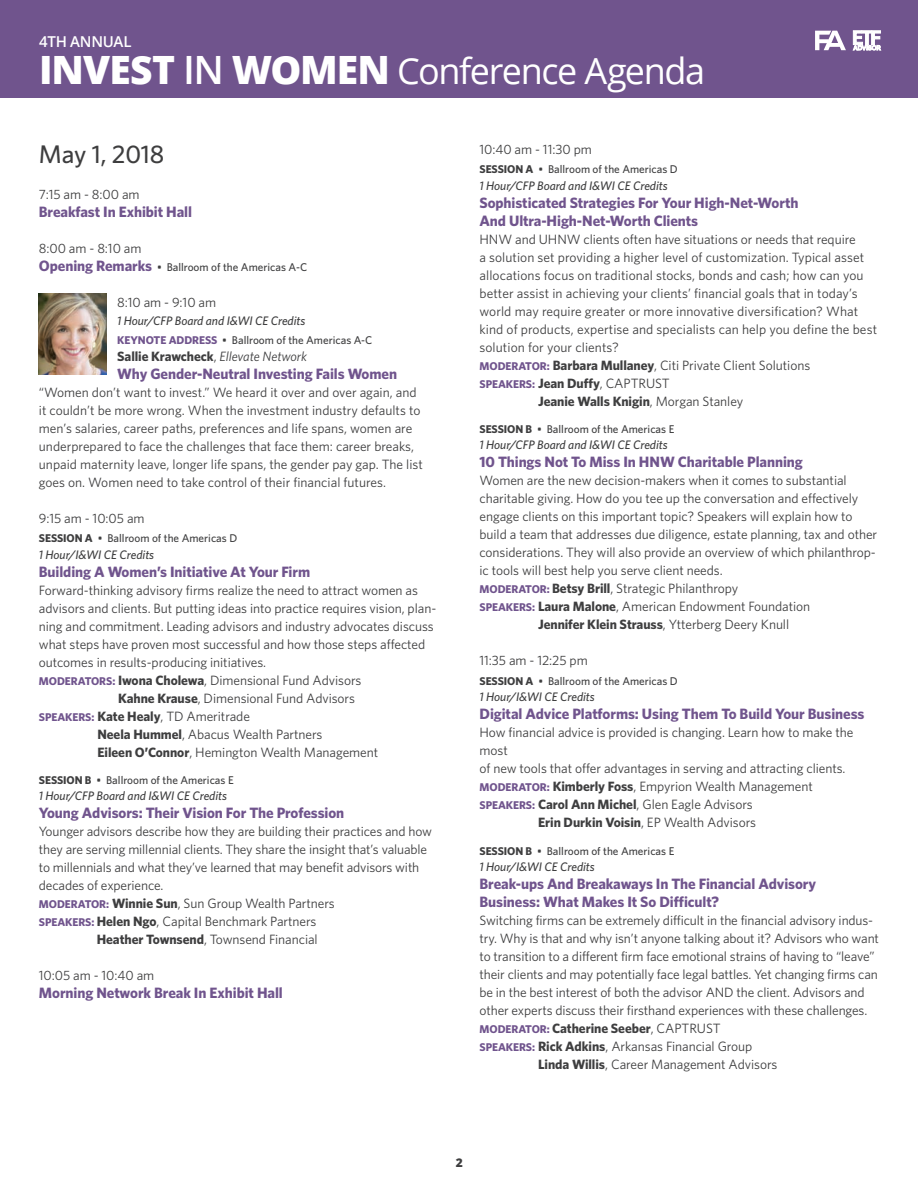
<style>
.page{position:relative;width:918px;height:1188px;background:#fff}
.page>*{position:absolute;margin:0;border:0;box-sizing:border-box;transform-origin:0 0}
.t1{font:36px "Open Sans";letter-spacing:-.04em;color:#fff}
.t2{font:500 25.5px "Whitney";letter-spacing:-.005em;color:#3e3e3f}
.t3{font:700 15px/18px "Whitney";letter-spacing:-.005em;color:#70548d}
.t4{font:600 15px "Open Sans";letter-spacing:-.02em;color:#fff}
.t5{font:13.5px/18px "Whitney";letter-spacing:-.005em;color:#3e3e3f}
.t6{font:700 13.5px "Whitney";letter-spacing:-.005em;color:#3e3e3f}
.t7{font:italic 500 12.3px "Whitney";letter-spacing:-.005em;color:#3e3e3f}
.t8{font:800 12px "Open Sans";color:#3e3e3f}
.t9{font:500 11.25px "Whitney";color:#3e3e3f}
.t10{font:700 11.25px "Whitney";letter-spacing:-.005em;color:#70548d}
.s1{font-weight:800;font-size:39px}
.s2{font-weight:600;font-size:39px}
.s3{font-weight:700;font-size:15px;color:#70548d}
.s4{font-weight:700;color:#70548d}
.s5{font-weight:400}
.s6{font-weight:400;font-style:italic}
.s7{font-weight:700}
.s8{font-weight:700;font-size:11.25px;color:#70548d}
.s9{font-size:13.5px;color:#3e3e3f}
.s10{font-weight:400;font-size:13.5px;color:#3e3e3f}
.s11{font-size:11.25px;color:#70548d}
</style>
<div class="page">
<img style="left:39px;top:294px;width:67px;height:80px">
<div style="left:0;top:0;width:918px;height:98px;background:#70548d"></div>
<svg style="left:853px;top:31px;width:28px;height:19px"></svg>
<svg style="left:815px;top:31px;width:31px;height:19px"></svg>
<p class="t4" style="left:39px;top:31px;width:94px">4TH ANNUAL</p>
<h1 class="t1" style="left:39px;top:46px;width:667px"><span class="s1">INVEST</span> <span class="s2">IN</span> <span class="s1">WOMEN</span> Conference Agenda</h1>
<h2 class="t2" style="left:39px;top:138px;width:127px">May 1, 2018</h2>
<p class="t5" style="left:39px;top:185px;width:102px">7:15 am - 8:00 am</p>
<p class="t3" style="left:39px;top:202px;width:155px">Breakfast In Exhibit Hall</p>
<p class="t5" style="left:39px;top:239px;width:104px">8:00 am - 8:10 am</p>
<p class="t9" style="left:39px;top:260px;width:270px"><span class="s3">Opening Remarks</span> • Ballroom of the Americas A-C</p>
<p class="t5" style="left:117px;top:293px;width:101px">8:10 am - 9:10 am</p>
<p class="t7" style="left:117px;top:313px;width:190px">1 Hour/CFP Board and I&amp;WI CE Credits</p>
<p class="t9" style="left:117px;top:333px;width:257px"><span class="s4">Keynote Address</span> • Ballroom of the Americas A-C</p>
<p class="t6" style="left:117px;top:348px;width:191px">Sallie Krawcheck<span class="s5">,</span> <span class="s6">Ellevate Network</span></p>
<p class="t3" style="left:117px;top:364px;width:281px">Why Gender-Neutral Investing Fails Women</p>
<p class="t5" style="left:39px;top:383px;width:386px">“Women don’t want to invest.” We heard it over and over again, and it couldn’t be more wrong. When the investment industry defaults to men’s salaries, career paths, preferences and life spans, women are underprepared to face the challenges that face them: career breaks, unpaid maternity leave, longer life spans, the gender pay gap. The list goes on. Women need to take control of their financial futures.</p>
<p class="t5" style="left:39px;top:509px;width:107px">9:15 am - 10:05 am</p>
<p class="t9" style="left:39px;top:531px;width:200px"><span class="s7">Session A</span> • Ballroom of the Americas D</p>
<p class="t7" style="left:39px;top:547px;width:117px">1 Hour/I&amp;WI CE Credits</p>
<p class="t3" style="left:39px;top:562px;width:273px">Building A Women’s Initiative At Your Firm</p>
<p class="t5" style="left:39px;top:581px;width:381px">Forward-thinking advisory firms realize the need to attract women as</p>
<p class="t5" style="left:39px;top:599px;width:399px">advisors and clients. But putting ideas into practice requires vision, plan-</p>
<p class="t5" style="left:39px;top:617px;width:396px">ning and commitment. Leading advisors and industry advocates discuss</p>
<p class="t5" style="left:39px;top:635px;width:388px">what steps have proven most successful and how those steps affected</p>
<p class="t5" style="left:39px;top:653px;width:229px">outcomes in results-producing initiatives.</p>
<p class="t5" style="left:39px;top:671px;width:324px"><span class="s8">Moderators:</span> <span class="s7">Iwona Cholewa</span>, Dimensional Fund Advisors</p>
<p class="t5" style="left:118px;top:689px;width:238px"><span class="s7">Kahne Krause</span>, Dimensional Fund Advisors</p>
<p class="t5" style="left:39px;top:707px;width:213px"><span class="s8">Speakers:</span> <span class="s7">Kate Healy</span>, TD Ameritrade</p>
<p class="t5" style="left:97px;top:725px;width:227px"><span class="s7">Neela Hummel</span>, Abacus Wealth Partners</p>
<p class="t5" style="left:97px;top:743px;width:282px"><span class="s7">Eileen O’Connor</span>, Hemington Wealth Management</p>
<p class="t9" style="left:39px;top:773px;width:196px"><span class="s7">Session B</span> • Ballroom of the Americas E</p>
<p class="t7" style="left:39px;top:789px;width:190px">1 Hour/CFP Board and I&amp;WI CE Credits</p>
<p class="t3" style="left:39px;top:804px;width:307px">Young Advisors: Their Vision For The Profession</p>
<p class="t5" style="left:39px;top:822px;width:395px">Younger advisors describe how they are building their practices and how</p>
<p class="t5" style="left:39px;top:840px;width:390px">they are serving millennial clients. They share the insight that’s valuable</p>
<p class="t5" style="left:39px;top:858px;width:382px">to millennials and what they’ve learned that may benefit advisors with</p>
<p class="t5" style="left:39px;top:876px;width:126px">decades of experience.</p>
<p class="t5" style="left:39px;top:894px;width:298px"><span class="s8">Moderator:</span> <span class="s7">Winnie Sun</span>, Sun Group Wealth Partners</p>
<p class="t5" style="left:39px;top:912px;width:279px"><span class="s8">Speakers:</span> <span class="s7">Helen Ngo</span>, Capital Benchmark Partners</p>
<p class="t5" style="left:97px;top:930px;width:223px"><span class="s7">Heather Townsend</span>, Townsend Financial</p>
<p class="t5" style="left:39px;top:966px;width:117px">10:05 am - 10:40 am</p>
<p class="t3" style="left:39px;top:984px;width:245px">Morning Network Break In Exhibit Hall</p>
<p class="t5" style="left:480px;top:140px;width:114px">10:40 am - 11:30 pm</p>
<p class="t9" style="left:480px;top:163px;width:200px"><span class="s7">Session A</span> • Ballroom of the Americas D</p>
<p class="t7" style="left:480px;top:178px;width:190px">1 Hour/CFP Board and I&amp;WI CE Credits</p>
<p class="t3" style="left:480px;top:193px;width:320px">Sophisticated Strategies For Your High-Net-Worth<br>And Ultra-High-Net-Worth Clients</p>
<p class="t5" style="left:480px;top:230px;width:399px">HNW and UHNW clients often have situations or needs that require<br>a solution set providing a higher level of customization. Typical asset allocations focus on traditional stocks, bonds and cash; how can you better assist in achieving your clients’ financial goals that in today’s world may require greater or more innovative diversification? What kind of products, expertise and specialists can help you define the best solution for your clients?<br><span class="s8">Moderator:</span> <span class="s7">Barbara Mullaney</span>, Citi Private Client Solutions</p>
<p class="t10" style="left:480px;top:377px;width:192px">Speakers: <span class="s9">Jean Duffy</span><span class="s10">, CAPTRUST</span></p>
<p class="t6" style="left:538px;top:393px;width:207px">Jeanie Walls Knigin<span class="s5">, Morgan Stanley</span></p>
<p class="t9" style="left:480px;top:422px;width:196px"><span class="s7">Session B</span> • Ballroom of the Americas E</p>
<p class="t7" style="left:480px;top:438px;width:190px">1 Hour/CFP Board and I&amp;WI CE Credits</p>
<p class="t3" style="left:480px;top:453px;width:325px">10 Things Not To Miss In HNW Charitable Planning</p>
<p class="t5" style="left:480px;top:472px;width:369px">Women are the new decision-makers when it comes to substantial</p>
<p class="t5" style="left:480px;top:490px;width:380px">charitable giving. How do you tee up the conversation and effectively</p>
<p class="t5" style="left:480px;top:507px;width:375px">engage clients on this important topic? Speakers will explain how to</p>
<p class="t5" style="left:480px;top:525px;width:399px">build a team that addresses due diligence, estate planning, tax and other</p>
<p class="t5" style="left:480px;top:543px;width:398px">considerations. They will also provide an overview of which philanthrop-</p>
<p class="t5" style="left:480px;top:561px;width:245px">ic tools will best help you serve client needs.</p>
<p class="t5" style="left:480px;top:580px;width:260px"><span class="s8">Moderator:</span> <span class="s7">Betsy Brill</span>, Strategic Philanthropy</p>
<p class="t5" style="left:480px;top:598px;width:332px"><span class="s8">Speakers:</span> <span class="s7">Laura Malone</span>, American Endowment Foundation</p>
<p class="t6" style="left:538px;top:617px;width:253px">Jennifer Klein Strauss<span class="s5">, Ytterberg Deery Knull</span></p>
<p class="t5" style="left:480px;top:652px;width:110px">11:35 am - 12:25 pm</p>
<p class="t9" style="left:480px;top:674px;width:200px"><span class="s7">Session A</span> • Ballroom of the Americas D</p>
<p class="t7" style="left:480px;top:690px;width:117px">1 Hour/I&amp;WI CE Credits</p>
<p class="t3" style="left:480px;top:705px;width:387px">Digital Advice Platforms: Using Them To Build Your Business</p>
<p class="t5" style="left:480px;top:724px;width:375px">How financial advice is provided is changing. Learn how to make the</p>
<p class="t5" style="left:480px;top:742px;width:30px">most</p>
<p class="t5" style="left:480px;top:759px;width:368px">of new tools that offer advantages in serving and attracting clients.</p>
<p class="t5" style="left:480px;top:778px;width:335px"><span class="s8">Moderator:</span> <span class="s7">Kimberly Foss</span>, Empyrion Wealth Management</p>
<p class="t5" style="left:480px;top:796px;width:275px"><span class="s8">Speakers:</span> <span class="s7">Carol Ann Michel</span>, Glen Eagle Advisors</p>
<p class="t5" style="left:538px;top:814px;width:220px"><span class="s7">Erin Durkin Voisin</span>, EP Wealth Advisors</p>
<p class="t9" style="left:480px;top:844px;width:196px"><span class="s7">Session B</span> • Ballroom of the Americas E</p>
<p class="t7" style="left:480px;top:859px;width:117px">1 Hour/I&amp;WI CE Credits</p>
<p class="t3" style="left:480px;top:874px;width:338px">Break-ups And Breakaways In The Financial Advisory<br>Business: What Makes It So Difficult?</p>
<p class="t5" style="left:480px;top:911px;width:395px">Switching firms can be extremely difficult in the financial advisory indus-</p>
<p class="t5" style="left:480px;top:929px;width:401px">try. Why is that and why isn’t anyone talking about it? Advisors who want</p>
<p class="t5" style="left:480px;top:947px;width:397px">to transition to a different firm face emotional strains of having to “leave”</p>
<p class="t5" style="left:480px;top:965px;width:400px">their clients and may potentially face legal battles. Yet changing firms can</p>
<p class="t5" style="left:480px;top:983px;width:387px">be in the best interest of both the advisor AND the client. Advisors and</p>
<p class="t5" style="left:480px;top:1001px;width:389px">other experts discuss their firsthand experiences with these challenges.</p>
<p class="t6" style="left:480px;top:1020px;width:243px"><span class="s11">Moderator:</span> Catherine Seeber<span class="s5">, CAPTRUST</span></p>
<p class="t5" style="left:480px;top:1037px;width:274px"><span class="s8">Speakers:</span> <span class="s7">Rick Adkins</span>, Arkansas Financial Group</p>
<p class="t5" style="left:538px;top:1055px;width:241px"><span class="s7">Linda Willis</span>, Career Management Advisors</p>
<p class="t8" style="left:456px;top:1153px;width:9px">2</p>
</div>
